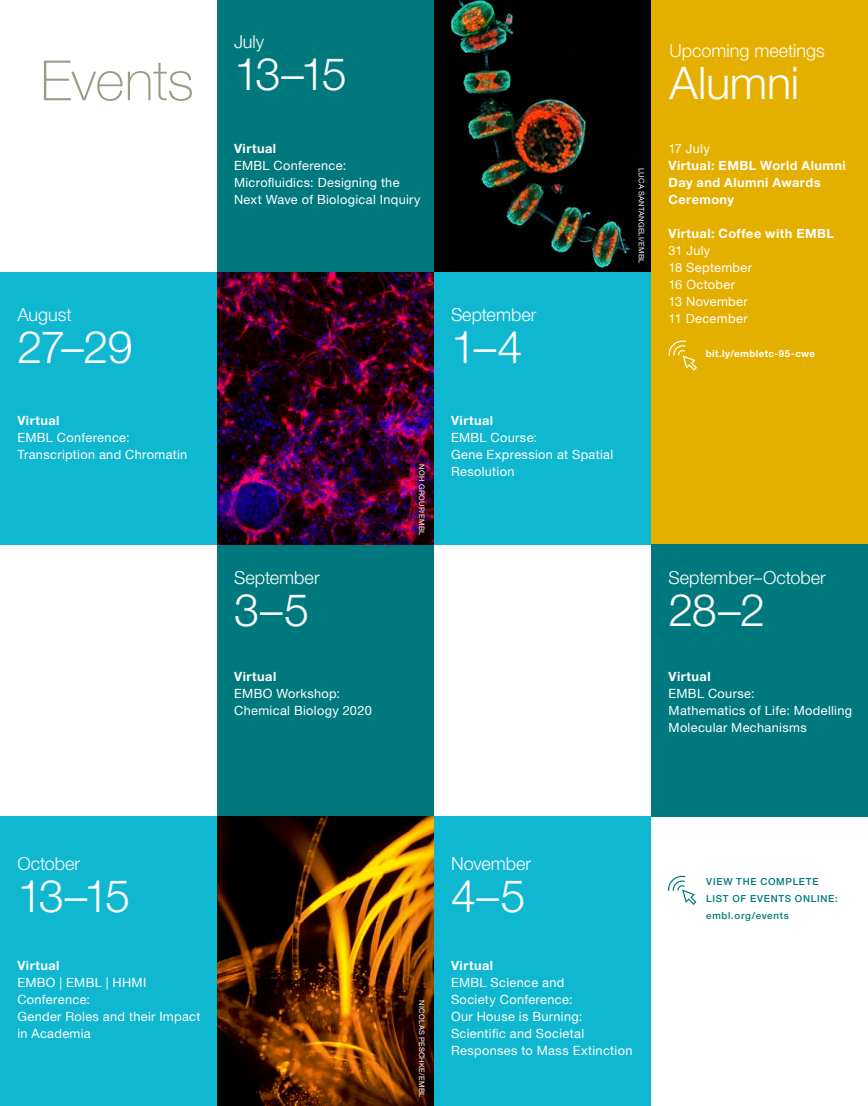
<style>
.page{position:relative;width:868px;height:1106px;background:#fff}
.page>*{position:absolute;margin:0;border:0;box-sizing:border-box;transform-origin:0 0}
.t1{font:100 55.5px "Helvetica Neue LT Std";letter-spacing:-.005em;color:#939e86}
.t2{font:300 45px "Helvetica Neue LT Std";letter-spacing:-.03em;color:#fff}
.t3{font:300 18px "Helvetica Neue LT Std";color:#fff}
.t4{font:12.75px/17px "Helvetica Neue LT Std";letter-spacing:.025em;color:#fff}
.t5{font:700 12.75px/17px "Helvetica Neue LT Std";letter-spacing:.04em;color:#fff}
.t6{font:500 9.75px/17px "Helvetica Neue LT Std";letter-spacing:.07em;color:#00797e}
.t7{font:700 9.75px "Helvetica Neue LT Std";letter-spacing:.045em;color:#fff}
.t8{font:7.5px "Helvetica Neue LT Std";letter-spacing:.035em;color:#fff}
</style>
<div class="page">
<div style="left:217px;top:544px;width:216px;height:272px;background:#00797e"></div>
<img style="left:433px;top:0;width:218px;height:272px">
<div style="left:217px;top:0;width:216px;height:272px;background:#00797e"></div>
<div style="left:433px;top:272px;width:218px;height:272px;background:#0fb7d1"></div>
<div style="left:0;top:816px;width:217px;height:290px;background:#0fb7d1"></div>
<div style="left:433px;top:816px;width:218px;height:290px;background:#0fb7d1"></div>
<div style="left:651px;top:0;width:216px;height:544px;background:#e5af00"></div>
<img style="left:217px;top:816px;width:216px;height:290px">
<img style="left:217px;top:272px;width:216px;height:272px">
<div style="left:0;top:272px;width:217px;height:272px;background:#0fb7d1"></div>
<svg style="left:668px;top:340px;width:29px;height:31px"></svg>
<svg style="left:668px;top:875px;width:28px;height:30px"></svg>
<div style="left:651px;top:544px;width:216px;height:272px;background:#00797e"></div>
<h1 class="t1" style="left:40px;top:49px;width:155px">Events</h1>
<h3 class="t3" style="left:17px;top:303px;width:56px">August</h3>
<h2 class="t2" style="left:17px;top:319px;width:117px">27–29</h2>
<p class="t5" style="left:17px;top:412px;width:44px">Virtual</p>
<p class="t4" style="left:17px;top:429px;width:171px">EMBL Conference:<br>Transcription and Chromatin</p>
<h3 class="t3" style="left:234px;top:31px;width:32px">July</h3>
<h2 class="t2" style="left:234px;top:47px;width:114px">13–15</h2>
<p class="t5" style="left:234px;top:140px;width:44px">Virtual</p>
<p class="t4" style="left:234px;top:157px;width:188px">EMBL Conference:<br>Microfluidics: Designing the<br>Next Wave of Biological Inquiry</p>
<h3 class="t3" style="left:234px;top:566px;width:87px">September</h3>
<h2 class="t2" style="left:234px;top:582px;width:76px">3–5</h2>
<p class="t5" style="left:234px;top:667px;width:44px">Virtual</p>
<p class="t4" style="left:234px;top:684px;width:139px">EMBO Workshop:<br>Chemical Biology 2020</p>
<p class="t8" style="left:426px;top:464px;width:73px;rotate:90deg">NOH GROUP/EMBL</p>
<h3 class="t3" style="left:451px;top:303px;width:87px">September</h3>
<h2 class="t2" style="left:451px;top:319px;width:73px">1–4</h2>
<p class="t5" style="left:451px;top:412px;width:44px">Virtual</p>
<p class="t4" style="left:451px;top:429px;width:164px">EMBL Course:<br>Gene Expression at Spatial<br>Resolution</p>
<p class="t8" style="left:645px;top:168px;width:97px;rotate:90deg">LUCA SANTANGELI/EMBL</p>
<h3 class="t3" style="left:669px;top:39px;width:156px">Upcoming meetings</h3>
<h2 class="t2" style="left:669px;top:55px;width:131px">Alumni</h2>
<p class="t4" style="left:668px;top:140px;width:43px">17 July</p>
<p class="t5" style="left:668px;top:157px;width:179px">Virtual: EMBL World Alumni<br>Day and Alumni Awards<br>Ceremony</p>
<p class="t5" style="left:668px;top:225px;width:167px">Virtual: Coffee with EMBL</p>
<p class="t4" style="left:668px;top:242px;width:85px">31 July<br>18 September<br>16 October<br>13 November<br>11 December</p>
<p class="t7" style="left:705px;top:348px;width:111px">bit.ly/embletc-95-cwe</p>
<h3 class="t3" style="left:668px;top:566px;width:159px">September–October</h3>
<h2 class="t2" style="left:668px;top:582px;width:98px">28–2</h2>
<p class="t5" style="left:668px;top:667px;width:44px">Virtual</p>
<p class="t4" style="left:668px;top:684px;width:185px">EMBL Course:<br>Mathematics of Life: Modelling<br>Molecular Mechanisms</p>
<h3 class="t3" style="left:17px;top:852px;width:64px">October</h3>
<h2 class="t2" style="left:17px;top:868px;width:114px">13–15</h2>
<p class="t5" style="left:17px;top:956px;width:44px">Virtual</p>
<p class="t4" style="left:17px;top:973px;width:184px">EMBO | EMBL | HHMI<br>Conference:<br>Gender Roles and their Impact in Academia</p>
<p class="t8" style="left:426px;top:1000px;width:99px;rotate:90deg">NICOLAS PESCHKE/EMBL</p>
<h3 class="t3" style="left:451px;top:852px;width:82px">November</h3>
<h2 class="t2" style="left:451px;top:868px;width:76px">4–5</h2>
<p class="t5" style="left:451px;top:956px;width:44px">Virtual</p>
<p class="t4" style="left:451px;top:973px;width:183px">EMBL Science and<br>Society Conference:<br>Our House is Burning:<br>Scientific and Societal<br>Responses to Mass Extinction</p>
<p class="t6" style="left:706px;top:872px;width:133px">VIEW THE COMPLETE<br>LIST OF EVENTS ONLINE: embl.org/events</p>
</div>
